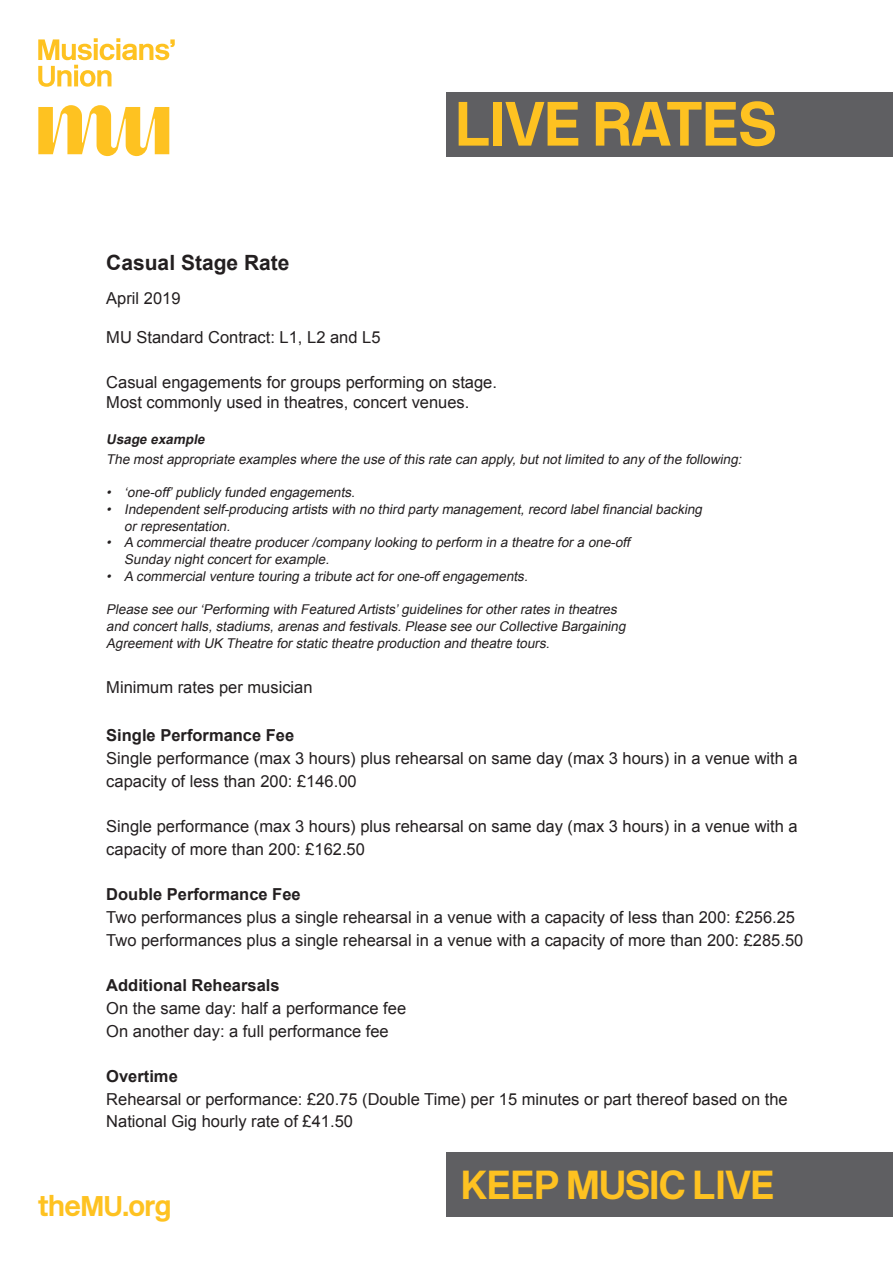
<style>
.page{position:relative;width:893px;height:1263px;background:#fff}
.page>*{position:absolute;margin:0;border:0;box-sizing:border-box;transform-origin:0 0}
.t1{font:700 62.4px "New Rail Alphabet";letter-spacing:-.02em;color:#fec221}
.t2{font:700 40.5px "New Rail Alphabet";letter-spacing:-.02em;color:#fec221}
.t3{font:700 28.5px "New Rail Alphabet";letter-spacing:-.02em;color:#fec221}
.t4{font:700 21px "Arial";color:#231f20}
.t5{font:16.5px/22.6px "Arial";color:#231f20}
.t6{font:700 16.5px "Arial";color:#231f20}
.t7{font:italic 13.5px/16.6px "Arial";color:#231f20}
.t8{font:italic 700 13.5px "Arial";color:#231f20}
</style>
<div class="page">
<svg style="left:38px;top:105px;width:131px;height:51px"></svg>
<svg style="left:38px;top:38px;width:137px;height:49px"></svg>
<div style="left:446px;top:92px;width:447px;height:64px;background:#5f5f62"></div>
<div style="left:446px;top:1152px;width:447px;height:64px;background:#5f5f62"></div>
<p class="t1" style="left:455px;top:82px;width:323px">LIVE RATES</p>
<p class="t4" style="left:106px;top:249px;width:185px">Casual Stage Rate</p>
<p class="t5" style="left:106px;top:287px;width:76px">April 2019</p>
<p class="t5" style="left:106px;top:326px;width:276px">MU Standard Contract: L1, L2 and L5</p>
<p class="t5" style="left:106px;top:371px;width:392px">Casual engagements for groups performing on stage.</p>
<p class="t5" style="left:106px;top:391px;width:365px">Most commonly used in theatres, concert venues.</p>
<p class="t8" style="left:106px;top:430px;width:103px">Usage example</p>
<p class="t7" style="left:106px;top:451px;width:640px">The mostappropriate examples where the use ofthis rate can apply,butnotlimited to any ofthe following:</p>
<p class="t7" style="left:106px;top:484px;width:253px">• ‘one-off’publicly funded engagements.</p>
<p class="t7" style="left:124px;top:501px;width:582px;text-indent:-18px">• Independent self-producing artists with no third party management, record label financial backing orrepresentation.</p>
<p class="t7" style="left:124px;top:534px;width:510px;text-indent:-18px">• A commercial theatre producer /company looking to perform in a theatre for a one-off<br>Sunday nightconcertforexample.</p>
<p class="t7" style="left:106px;top:568px;width:426px">• A commercialventure touring a tribute actforone-offengagements.</p>
<p class="t7" style="left:106px;top:601px;width:524px">Please see our‘Performing with Featured Artists’guidelines forotherrates in theatres and concerthalls,stadiums,arenas and festivals.Please see ourCollective Bargaining<br>Agreementwith UK Theatre forstatic theatre production and theatre tours.</p>
<p class="t5" style="left:106px;top:676px;width:208px">Minimum rates per musician</p>
<p class="t6" style="left:106px;top:725px;width:189px">Single Performance Fee</p>
<p class="t5" style="left:106px;top:747px;width:693px">Single performance (max 3 hours) plus rehearsal on same day (max 3 hours) in a venue with a capacity of less than 200: £146.00</p>
<p class="t5" style="left:106px;top:815px;width:693px">Single performance (max 3 hours) plus rehearsal on same day (max 3 hours) in a venue with a capacity of more than 200: £162.50</p>
<p class="t6" style="left:106px;top:884px;width:196px">Double Performance Fee</p>
<p class="t5" style="left:106px;top:906px;width:690px">Two performances plus a single rehearsal in a venue with a capacity of less than 200: £256.25</p>
<p class="t5" style="left:106px;top:929px;width:699px">Two performances plus a single rehearsal in a venue with a capacity of more than 200: £285.50</p>
<p class="t6" style="left:106px;top:974px;width:175px">Additional Rehearsals</p>
<p class="t5" style="left:106px;top:997px;width:301px">On the same day: half a performance fee</p>
<p class="t5" style="left:106px;top:1019px;width:284px">On another day: a full performance fee</p>
<p class="t6" style="left:106px;top:1065px;width:73px">Overtime</p>
<p class="t5" style="left:106px;top:1088px;width:683px">Rehearsal or performance: £20.75 (Double Time) per 15 minutes or part thereof based on the<br>National Gig hourly rate of £41.50</p>
<p class="t3" style="left:38px;top:1187px;width:135px">theMU.org</p>
<p class="t2" style="left:461px;top:1158px;width:315px">KEEP MUSIC LIVE</p>
</div>
